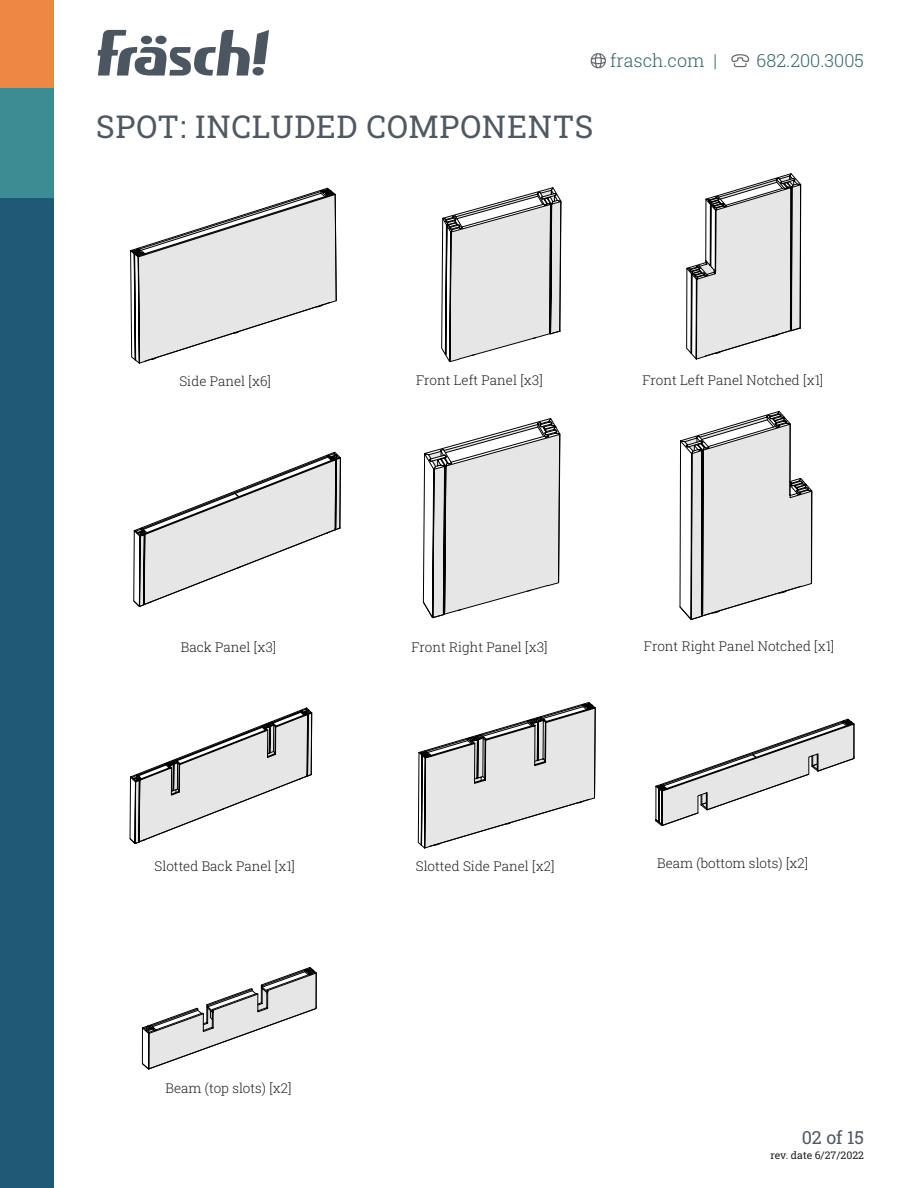
<style>
.page{position:relative;width:918px;height:1188px;background:#fff}
.page>*{position:absolute;margin:0;border:0;box-sizing:border-box;transform-origin:0 0}
.t1{font:31.5px "Roboto Slab";letter-spacing:.02em;color:#505861}
.t2{font:18px "Roboto Slab";color:#366}
.t3{font:18px "Roboto Slab";color:#505861}
.t4{font:13.5px "Roboto Slab";color:#231f20}
.t5{font:10.5px "Roboto Slab";color:#231f20}
</style>
<div class="page">
<svg style="left:98px;top:30px;width:171px;height:46px"></svg>
<div style="left:0;top:0;width:54px;height:103px;background:#ed8743"></div>
<div style="left:0;top:89px;width:54px;height:110px;background:#3d8c94"></div>
<div style="left:0;top:199px;width:54px;height:989px;background:#1f5976"></div>
<img style="left:590px;top:53px;width:16px;height:16px">
<img style="left:731px;top:54px;width:18px;height:14px">
<svg style="left:441px;top:187px;width:121px;height:175px"></svg>
<svg style="left:130px;top:188px;width:207px;height:176px"></svg>
<svg style="left:655px;top:719px;width:199px;height:107px"></svg>
<svg style="left:129px;top:451px;width:212px;height:393px"></svg>
<svg style="left:686px;top:173px;width:115px;height:187px"></svg>
<svg style="left:679px;top:411px;width:133px;height:209px"></svg>
<svg style="left:418px;top:418px;width:178px;height:431px"></svg>
<svg style="left:142px;top:967px;width:175px;height:103px"></svg>
<p class="t1" style="left:96px;top:105px;width:499px">SPOT: INCLUDED COMPONENTS</p>
<p class="t2" style="left:610px;top:48px;width:108px">frasch.com |</p>
<p class="t2" style="left:757px;top:48px;width:109px">682.200.3005</p>
<p class="t4" style="left:179px;top:372px;width:93px">Side Panel [x6]</p>
<p class="t4" style="left:416px;top:371px;width:128px">Front Left Panel [x3]</p>
<p class="t4" style="left:642px;top:371px;width:182px">Front Left Panel Notched [x1]</p>
<p class="t4" style="left:181px;top:638px;width:97px">Back Panel [x3]</p>
<p class="t4" style="left:411px;top:638px;width:138px">Front Right Panel [x3]</p>
<p class="t4" style="left:644px;top:637px;width:192px">Front Right Panel Notched [x1]</p>
<p class="t4" style="left:155px;top:857px;width:142px">Slotted Back Panel [x1]</p>
<p class="t4" style="left:657px;top:854px;width:153px">Beam (bottom slots) [x2]</p>
<p class="t4" style="left:416px;top:857px;width:140px">Slotted Side Panel [x2]</p>
<p class="t4" style="left:166px;top:1079px;width:128px">Beam (top slots) [x2]</p>
<p class="t3" style="left:802px;top:1125px;width:64px">02 of 15</p>
<p class="t5" style="left:771px;top:1147px;width:95px">rev. date 6/27/2022</p>
</div>
